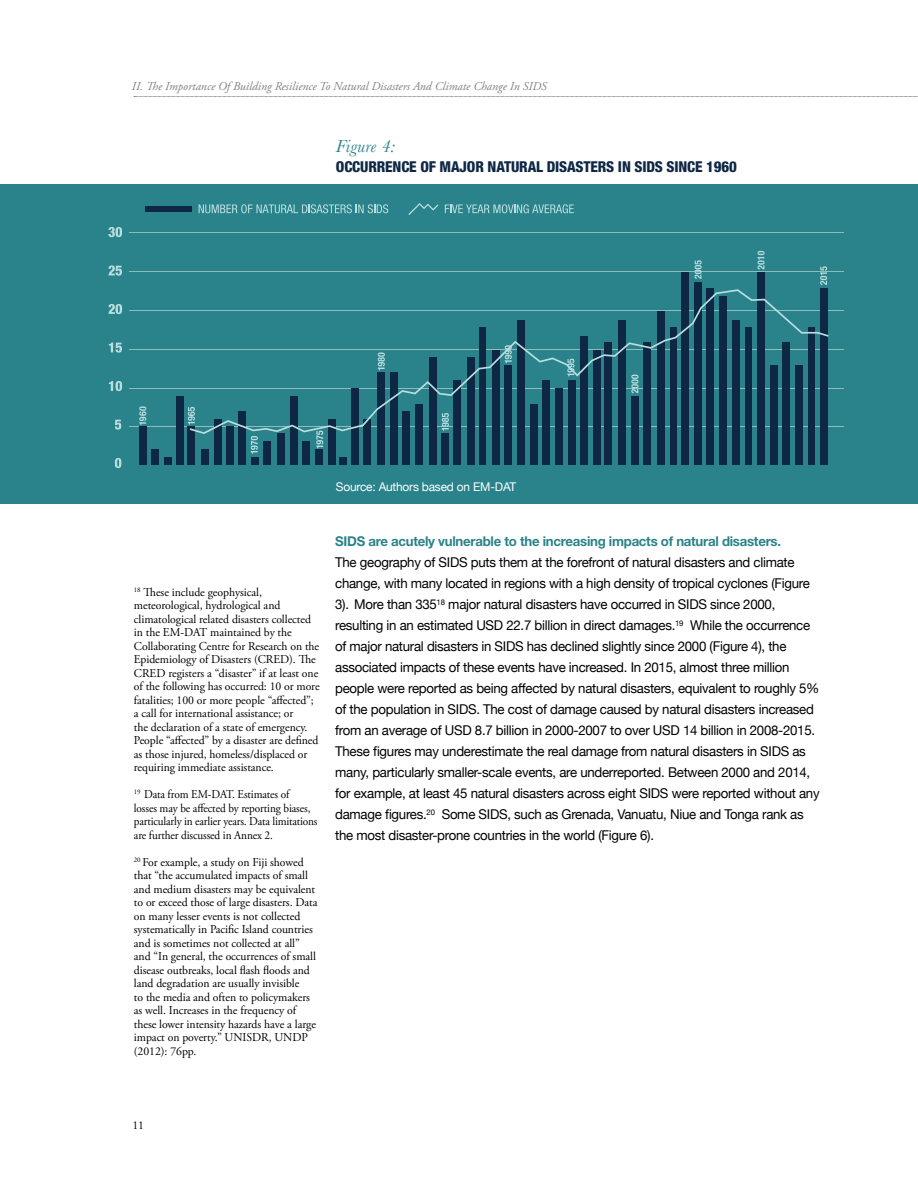
<style>
.page{position:relative;width:918px;height:1188px;background:#fff}
.page>*{position:absolute;margin:0;border:0;box-sizing:border-box;transform-origin:0 0}
.t1{font:italic 18px "Baskerville";letter-spacing:.02em;color:#2a838a}
.t2{font:800 condensed 15px "Helvetica Neue";letter-spacing:-.01em;color:#0d2745}
.t3{font:13.5px/21px "Helvetica Neue";letter-spacing:-.02em;color:#000}
.t4{font:700 13.5px "Helvetica Neue";letter-spacing:-.02em;color:#2a838a}
.t5{font:12px/13.5px "Adobe Garamond Pro";letter-spacing:-.005em;color:#000}
.t6{font:12px/13.5px "Adobe Garamond Pro";letter-spacing:-.005em;color:#000;scale:.94 1}
.t7{font:italic 12px "Adobe Garamond Pro";color:#808080}
.t8{font:12px "Helvetica Neue";letter-spacing:-.015em;color:#fff}
</style>
<div class="page">
<svg style="left:134px;top:96px;width:784px;height:1px"></svg>
<div style="left:0;top:184px;width:918px;height:320px;background:#2a838a"></div>
<hr style="left:129px;top:232px;width:714px;height:1px;background:#8fbcc1">
<hr style="left:129px;top:271px;width:714px;height:1px;background:#8fbcc1">
<hr style="left:129px;top:310px;width:714px;height:1px;background:#8fbcc1">
<hr style="left:129px;top:349px;width:714px;height:1px;background:#8fbcc1">
<hr style="left:129px;top:388px;width:714px;height:1px;background:#8fbcc1">
<hr style="left:129px;top:427px;width:714px;height:1px;background:#8fbcc1">
<div style="left:239px;top:412px;width:7px;height:53px;background:#0d2745"></div>
<div style="left:227px;top:427px;width:7px;height:38px;background:#0d2745"></div>
<div style="left:188px;top:427px;width:7px;height:38px;background:#0d2745"></div>
<div style="left:139px;top:427px;width:7px;height:38px;background:#0d2745"></div>
<div style="left:303px;top:442px;width:7px;height:23px;background:#0d2745"></div>
<div style="left:263px;top:442px;width:8px;height:23px;background:#0d2745"></div>
<div style="left:316px;top:449px;width:7px;height:16px;background:#0d2745"></div>
<div style="left:202px;top:449px;width:7px;height:16px;background:#0d2745"></div>
<div style="left:151px;top:449px;width:7px;height:16px;background:#0d2745"></div>
<div style="left:340px;top:457px;width:7px;height:8px;background:#0d2745"></div>
<div style="left:251px;top:457px;width:8px;height:8px;background:#0d2745"></div>
<div style="left:164px;top:457px;width:8px;height:8px;background:#0d2745"></div>
<div style="left:364px;top:419px;width:7px;height:46px;background:#0d2745"></div>
<div style="left:214px;top:419px;width:7px;height:46px;background:#0d2745"></div>
<div style="left:328px;top:419px;width:7px;height:46px;background:#0d2745"></div>
<div style="left:390px;top:373px;width:7px;height:92px;background:#0d2745"></div>
<div style="left:377px;top:373px;width:8px;height:92px;background:#0d2745"></div>
<div style="left:402px;top:412px;width:8px;height:53px;background:#0d2745"></div>
<div style="left:467px;top:358px;width:7px;height:107px;background:#0d2745"></div>
<div style="left:429px;top:358px;width:7px;height:107px;background:#0d2745"></div>
<div style="left:530px;top:404px;width:7px;height:61px;background:#0d2745"></div>
<div style="left:415px;top:404px;width:7px;height:61px;background:#0d2745"></div>
<div style="left:555px;top:389px;width:8px;height:76px;background:#0d2745"></div>
<div style="left:352px;top:389px;width:7px;height:76px;background:#0d2745"></div>
<div style="left:568px;top:380px;width:7px;height:85px;background:#0d2745"></div>
<div style="left:543px;top:380px;width:7px;height:85px;background:#0d2745"></div>
<div style="left:454px;top:380px;width:7px;height:85px;background:#0d2745"></div>
<div style="left:581px;top:336px;width:7px;height:129px;background:#0d2745"></div>
<div style="left:593px;top:350px;width:7px;height:115px;background:#0d2745"></div>
<div style="left:492px;top:350px;width:7px;height:115px;background:#0d2745"></div>
<div style="left:631px;top:397px;width:7px;height:68px;background:#0d2745"></div>
<div style="left:176px;top:397px;width:8px;height:68px;background:#0d2745"></div>
<div style="left:290px;top:397px;width:8px;height:68px;background:#0d2745"></div>
<div style="left:644px;top:342px;width:7px;height:123px;background:#0d2745"></div>
<div style="left:604px;top:342px;width:8px;height:123px;background:#0d2745"></div>
<div style="left:657px;top:311px;width:8px;height:154px;background:#0d2745"></div>
<div style="left:694px;top:282px;width:7px;height:183px;background:#0d2745"></div>
<div style="left:707px;top:288px;width:7px;height:177px;background:#0d2745"></div>
<div style="left:719px;top:296px;width:8px;height:169px;background:#0d2745"></div>
<div style="left:732px;top:320px;width:7px;height:145px;background:#0d2745"></div>
<div style="left:618px;top:320px;width:7px;height:145px;background:#0d2745"></div>
<div style="left:517px;top:320px;width:7px;height:145px;background:#0d2745"></div>
<div style="left:757px;top:272px;width:8px;height:193px;background:#0d2745"></div>
<div style="left:682px;top:272px;width:7px;height:193px;background:#0d2745"></div>
<div style="left:770px;top:365px;width:7px;height:100px;background:#0d2745"></div>
<div style="left:795px;top:365px;width:8px;height:100px;background:#0d2745"></div>
<div style="left:504px;top:365px;width:8px;height:100px;background:#0d2745"></div>
<div style="left:783px;top:342px;width:7px;height:123px;background:#0d2745"></div>
<div style="left:808px;top:327px;width:7px;height:138px;background:#0d2745"></div>
<div style="left:670px;top:327px;width:6px;height:138px;background:#0d2745"></div>
<div style="left:745px;top:327px;width:7px;height:138px;background:#0d2745"></div>
<div style="left:480px;top:327px;width:6px;height:138px;background:#0d2745"></div>
<div style="left:821px;top:288px;width:7px;height:177px;background:#0d2745"></div>
<div style="left:441px;top:433px;width:8px;height:32px;background:#0d2745"></div>
<div style="left:277px;top:433px;width:7px;height:32px;background:#0d2745"></div>
<svg style="left:190px;top:289px;width:639px;height:145px"></svg>
<svg style="left:199px;top:204px;width:189px;height:9px"></svg>
<svg style="left:445px;top:204px;width:129px;height:9px"></svg>
<svg style="left:108px;top:227px;width:14px;height:10px"></svg>
<svg style="left:108px;top:265px;width:14px;height:11px"></svg>
<svg style="left:108px;top:304px;width:14px;height:10px"></svg>
<svg style="left:109px;top:342px;width:13px;height:11px"></svg>
<svg style="left:109px;top:381px;width:13px;height:10px"></svg>
<svg style="left:115px;top:420px;width:6px;height:10px"></svg>
<svg style="left:115px;top:458px;width:6px;height:10px"></svg>
<svg style="left:139px;top:406px;width:7px;height:19px"></svg>
<svg style="left:188px;top:407px;width:7px;height:18px"></svg>
<svg style="left:251px;top:436px;width:7px;height:18px"></svg>
<svg style="left:316px;top:431px;width:7px;height:17px"></svg>
<svg style="left:378px;top:353px;width:7px;height:17px"></svg>
<svg style="left:442px;top:413px;width:7px;height:18px"></svg>
<svg style="left:505px;top:345px;width:7px;height:18px"></svg>
<svg style="left:567px;top:359px;width:7px;height:17px"></svg>
<svg style="left:631px;top:375px;width:7px;height:18px"></svg>
<svg style="left:695px;top:260px;width:7px;height:19px"></svg>
<svg style="left:758px;top:251px;width:7px;height:18px"></svg>
<svg style="left:820px;top:266px;width:7px;height:19px"></svg>
<div style="left:146px;top:207px;width:46px;height:5px;background:#0d2745"></div>
<svg style="left:408px;top:203px;width:30px;height:12px"></svg>
<p class="t7" style="left:132px;top:79px;width:416px">II. The Importance Of Building Resilience To Natural Disasters And Climate Change In SIDS</p>
<h1 class="t1" style="left:336px;top:134px;width:61px">Figure 4:</h1>
<p class="t2" style="left:336px;top:157px;width:403px">OCCURRENCE OF MAJOR NATURAL DISASTERS IN SIDS SINCE 1960</p>
<p class="t8" style="left:336px;top:478px;width:182px">Source: Authors based on EM-DAT</p>
<p class="t5" style="left:134px;top:586px;width:187px"><sup>18</sup> These include geophysical, meteorological, hydrological and climatological related disasters collected in the EM-DAT maintained by the Collaborating Centre for Research on the Epidemiology of Disasters (CRED). The CRED registers a “disaster” if at least one of the following has occurred: 10 or more fatalities; 100 or more people “affected”; a call for international assistance; or<br>the declaration of a state of emergency.<br>People “affected” by a disaster are defined as those injured, homeless/displaced or requiring immediate assistance.</p>
<p class="t6" style="left:134px;top:788px;width:197px"><sup>19</sup> Data from EM-DAT. Estimates of<br>losses may be affected by reporting biases, particularly in earlier years. Data limitations are further discussed in Annex 2.</p>
<p class="t5" style="left:134px;top:856px;width:185px"><sup>20</sup> For example, a study on Fiji showed that “the accumulated impacts of small and medium disasters may be equivalent to or exceed those of large disasters. Data on many lesser events is not collected systematically in Pacific Island countries and is sometimes not collected at all” and “In general, the occurrences of small disease outbreaks, local flash floods and land degradation are usually invisible<br>to the media and often to policymakers as well. Increases in the frequency of these lower intensity hazards have a large impact on poverty.” UNISDR, UNDP (2012): 76pp.</p>
<p class="t4" style="left:335px;top:533px;width:447px">SIDS are acutely vulnerable to the increasing impacts of natural disasters.</p>
<p class="t3" style="left:335px;top:553px;width:486px">The geography of SIDS puts them at the forefront of natural disasters and climate change, with many located in regions with a high density of tropical cyclones (Figure 3). More than 335<sup>18</sup> major natural disasters have occurred in SIDS since 2000, resulting in an estimated USD 22.7 billion in direct damages.<sup>19</sup> While the occurrence of major natural disasters in SIDS has declined slightly since 2000 (Figure 4), the associated impacts of these events have increased. In 2015, almost three million people were reported as being affected by natural disasters, equivalent to roughly 5% of the population in SIDS. The cost of damage caused by natural disasters increased from an average of USD 8.7 billion in 2000-2007 to over USD 14 billion in 2008-2015.<br>These figures may underestimate the real damage from natural disasters in SIDS as many, particularly smaller-scale events, are underreported. Between 2000 and 2014, for example, at least 45 natural disasters across eight SIDS were reported without any damage figures.<sup>20</sup> Some SIDS, such as Grenada, Vanuatu, Niue and Tonga rank as the most disaster-prone countries in the world (Figure 6).</p>
<p class="t5" style="left:133px;top:1119px;width:13px">11</p>
</div>
